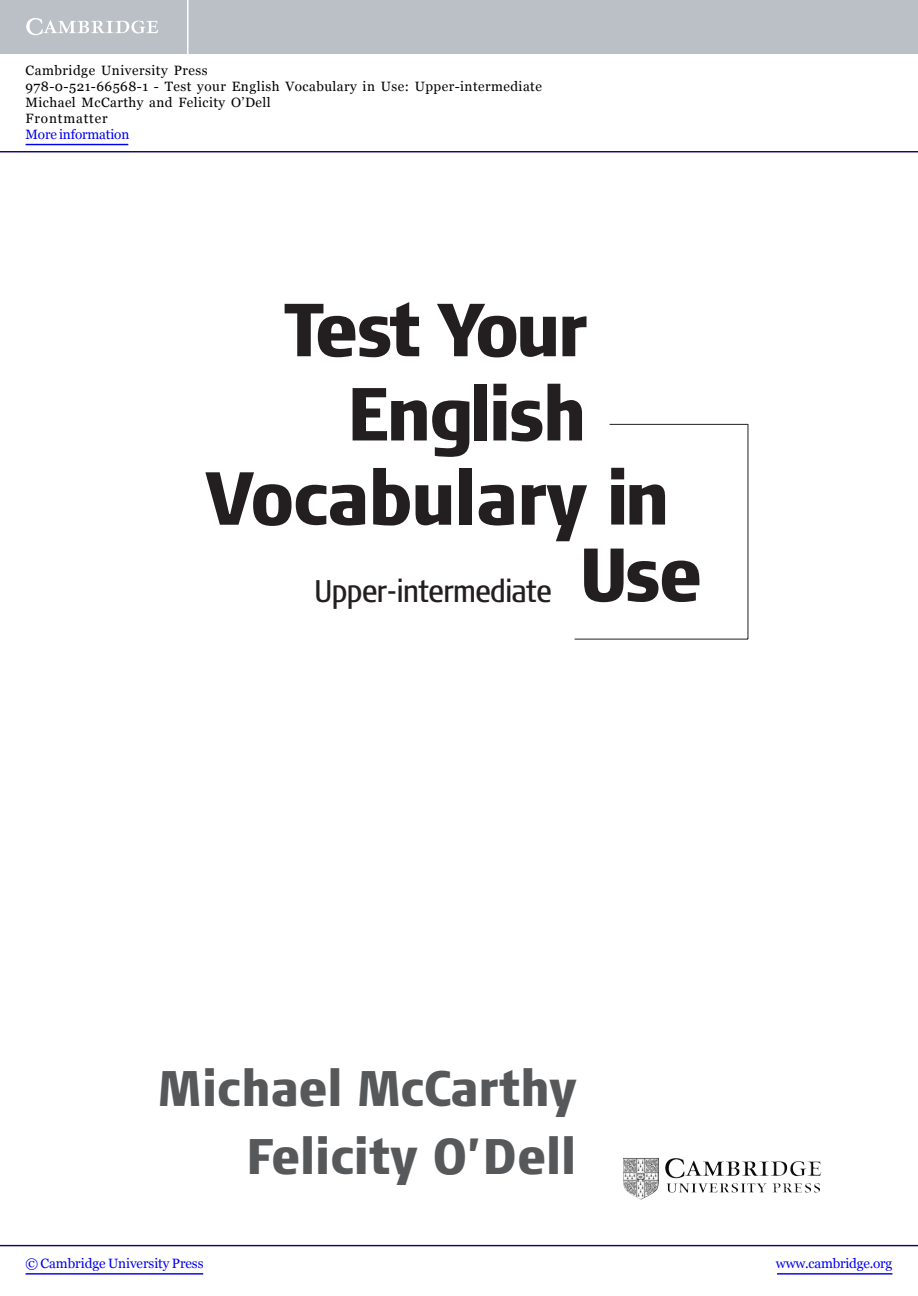
<style>
.page{position:relative;width:918px;height:1296px;background:#fff}
.page>*{position:absolute;margin:0;border:0;box-sizing:border-box;transform-origin:0 0}
.t1{font:900 74.85px "Signa Cond";letter-spacing:-.04em;color:#231f20}
.t2{font:900 74.85px "Signa Cond";letter-spacing:-.06em;color:#231f20}
.t3{font:900 49.95px/68.7px "Signa Cond";color:#57585a;text-align:right}
.t4{font:31.2px "Signa Cond";letter-spacing:-.04em;color:#231f20}
.t5{font:13.5px/16.2px "Georgia";letter-spacing:.035em;color:#000}
.t6{font:13.5px "Georgia";letter-spacing:-.01em;color:#0000f1}
.s1{font-family:"CUP Signa Cond"}
</style>
<div class="page">
<img style="left:623px;top:1158px;width:62px;height:42px">
<hr style="left:748px;top:424px;width:1px;height:215px;background:#231f20">
<hr style="left:575px;top:639px;width:173px;height:1px;background:#231f20">
<hr style="left:610px;top:424px;width:138px;height:1px;background:#231f20">
<div style="left:0;top:0;width:918px;height:54px;background:#bac0c6"></div>
<svg style="left:26px;top:18px;width:132px;height:17px"></svg>
<hr style="left:187px;top:0;width:2px;height:54px;background:#fff">
<hr style="left:0;top:1245px;width:918px;height:1px;background:#150666">
<hr style="left:26px;top:1273px;width:177px;height:2px;background:#0000f1">
<hr style="left:777px;top:1273px;width:115px;height:2px;background:#0000f1">
<hr style="left:0;top:151px;width:918px;height:1px;background:#150666">
<hr style="left:26px;top:144px;width:102px;height:1px;background:#0000f1">
<p class="t5" style="left:26px;top:62px;width:518px">Cambridge University Press<br>978-0-521-66568-1 - Test your English Vocabulary in Use: Upper-intermediate Michael McCarthy and Felicity O’Dell<br>Frontmatter</p>
<p class="t6" style="left:26px;top:127px;width:105px">More information</p>
<h1 class="t2" style="left:285px;top:283px;width:304px">Test Your</h1>
<h1 class="t1" style="left:347px;top:368px;width:242px">En<span class="s1">g</span>lish</h1>
<h1 class="t1" style="left:206px;top:452px;width:466px">Vocabulary in</h1>
<h3 class="t4" style="left:314px;top:573px;width:239px">Upper-intermediate</h3>
<h1 class="t1" style="left:579px;top:528px;width:125px">Use</h1>
<h2 class="t3" style="left:159px;top:1053px;width:419px">Michael McCarthy<br>Felicity O’Dell</h2>
<p class="t6" style="left:26px;top:1255px;width:180px">© Cambridge University Press</p>
<p class="t6" style="left:776px;top:1255px;width:118px">www.cambridge.org</p>
</div>
